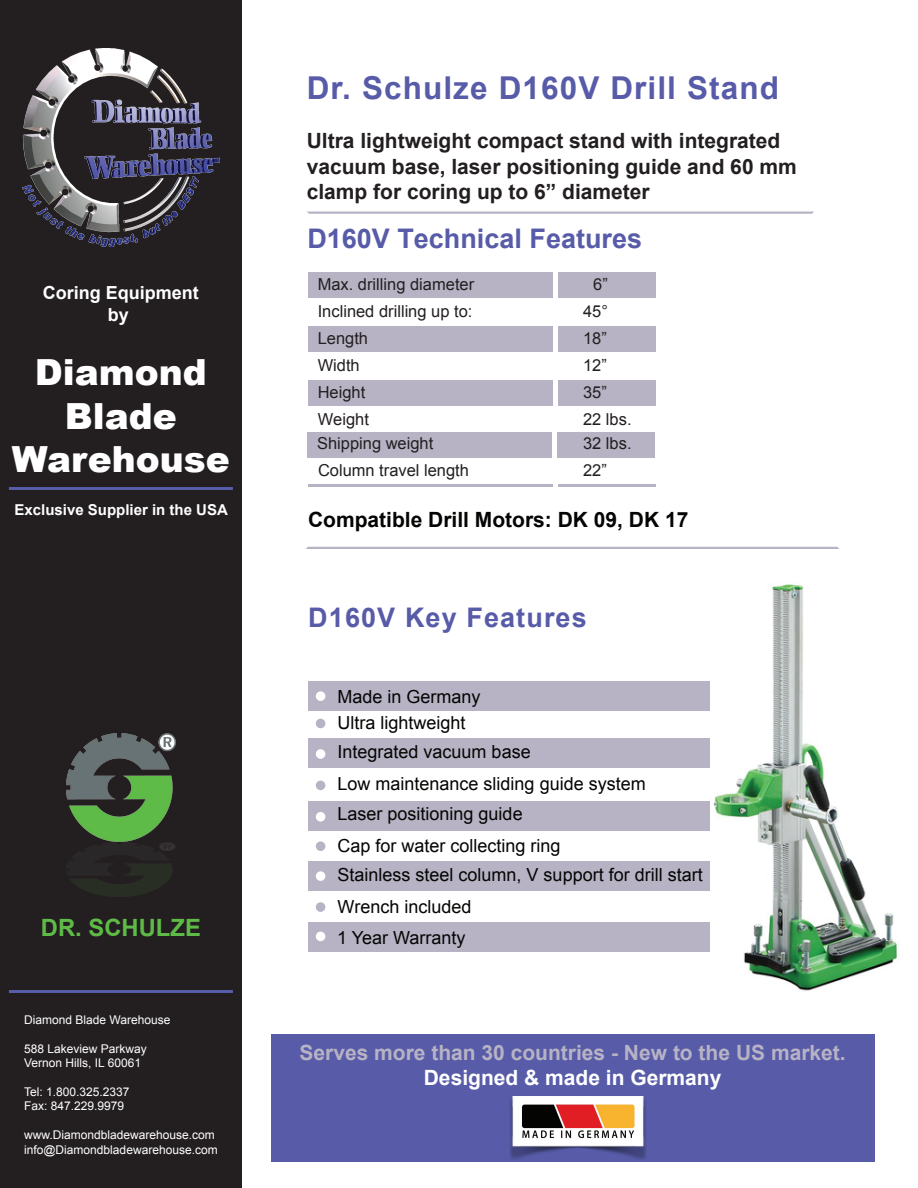
<style>
.page{position:relative;width:918px;height:1188px;background:#fff}
.page>*{position:absolute;margin:0;border:0;box-sizing:border-box;transform-origin:0 0}
.t1{font:900 36px/43.2px "Arial";color:#fff;text-align:center}
.t2{font:700 31.5px "Arial";letter-spacing:.035em;color:#575ba8}
.t3{font:700 27px "Arial";color:#575ba8}
.t4{font:700 27px "Arial";letter-spacing:.04em;color:#575ba8}
.t5{font:700 23.85px "Arial";color:#5fbb47}
.t6{font:700 21px/25.2px "Arial";color:#231f20}
.t7{font:700 21px "Arial";color:#b7b3c4}
.t8{font:700 21px "Arial";color:#040503}
.t9{font:700 21px "Arial";color:#fff}
.t10{font:18px/28.7px "Arial";color:#040503}
.t11{font:700 18px/21.6px "Arial";color:#fff;text-align:center}
.t12{font:18px "Arial";color:#050504}
.t13{font:16.5px "Arial";color:#231f20}
.t14{font:700 15px "Arial";color:#fff}
.t15{font:12px/14.4px "Arial";color:#fff}
</style>
<div class="page">
<img style="left:714px;top:584px;width:183px;height:407px">
<div style="left:308px;top:922px;width:402px;height:30px;background:#b7b3c4"></div>
<div style="left:316px;top:932px;width:9px;height:9px;background:#fff;border-radius:50%"></div>
<div style="left:271px;top:1034px;width:603px;height:127px;background:#575ba8"></div>
<div style="left:308px;top:681px;width:402px;height:30px;background:#b7b3c4"></div>
<div style="left:308px;top:738px;width:402px;height:30px;background:#b7b3c4"></div>
<div style="left:308px;top:801px;width:402px;height:30px;background:#b7b3c4"></div>
<div style="left:0;top:0;width:242px;height:1188px;background:#231f20"></div>
<img style="left:510px;top:1096px;width:136px;height:63px">
<hr style="left:9px;top:487px;width:224px;height:3px;background:#575ba8">
<img style="left:66px;top:734px;width:110px;height:162px">
<svg style="left:307px;top:212px;width:507px;height:2px"></svg>
<div style="left:308px;top:272px;width:245px;height:26px;background:#b7b3c4"></div>
<div style="left:558px;top:272px;width:98px;height:26px;background:#b7b3c4"></div>
<div style="left:308px;top:326px;width:245px;height:26px;background:#b7b3c4"></div>
<div style="left:558px;top:326px;width:98px;height:26px;background:#b7b3c4"></div>
<div style="left:308px;top:380px;width:245px;height:26px;background:#b7b3c4"></div>
<div style="left:558px;top:380px;width:98px;height:26px;background:#b7b3c4"></div>
<hr style="left:9px;top:990px;width:224px;height:3px;background:#575ba8">
<div style="left:316px;top:691px;width:9px;height:10px;background:#fff;border-radius:50%"></div>
<div style="left:316px;top:841px;width:9px;height:10px;background:#b7b3c4;border-radius:50%"></div>
<div style="left:316px;top:902px;width:9px;height:10px;background:#b7b3c4;border-radius:50%"></div>
<div style="left:308px;top:861px;width:402px;height:30px;background:#b7b3c4"></div>
<div style="left:316px;top:871px;width:9px;height:10px;background:#fff;border-radius:50%"></div>
<div style="left:316px;top:812px;width:9px;height:10px;background:#fff;border-radius:50%"></div>
<div style="left:316px;top:749px;width:9px;height:10px;background:#fff;border-radius:50%"></div>
<div style="left:316px;top:781px;width:9px;height:9px;background:#b7b3c4;border-radius:50%"></div>
<div style="left:316px;top:719px;width:9px;height:9px;background:#b7b3c4;border-radius:50%"></div>
<svg style="left:306px;top:547px;width:534px;height:2px"></svg>
<img style="left:22px;top:49px;width:197px;height:198px">
<div style="left:307px;top:432px;width:245px;height:26px;background:#b7b3c4"></div>
<div style="left:557px;top:432px;width:98px;height:26px;background:#b7b3c4"></div>
<hr style="left:308px;top:484px;width:245px;height:3px;background:#b7b3c4">
<hr style="left:558px;top:484px;width:98px;height:3px;background:#b7b3c4">
<p class="t11" style="left:43px;top:282px;width:158px">Coring Equipment by</p>
<h1 class="t1" style="left:12px;top:350px;width:220px">Diamond<br>Blade<br>Warehouse</h1>
<p class="t14" style="left:15px;top:501px;width:215px">Exclusive Supplier in the USA</p>
<h3 class="t5" style="left:41px;top:915px;width:162px">DR. SCHULZE</h3>
<p class="t15" style="left:24px;top:1013px;width:148px">Diamond Blade Warehouse</p>
<p class="t15" style="left:24px;top:1041px;width:124px">588 Lakeview Parkway<br>Vernon Hills, IL 60061</p>
<p class="t15" style="left:24px;top:1085px;width:107px">Tel: 1.800.325.2337<br>Fax: 847.229.9979</p>
<p class="t15" style="left:24px;top:1128px;width:195px">www.Diamondbladewarehouse.com info@Diamondbladewarehouse.com</p>
<h2 class="t2" style="left:307px;top:70px;width:474px">Dr. Schulze D160V Drill Stand</h2>
<p class="t6" style="left:307px;top:129px;width:492px">Ultra lightweight compact stand with integrated vacuum base, laser positioning guide and 60 mm clamp for coring up to 6” diameter</p>
<h3 class="t3" style="left:307px;top:223px;width:336px">D160V Technical Features</h3>
<p class="t13" style="left:318px;top:275px;width:158px">Max. drilling diameter</p>
<p class="t13" style="left:593px;top:275px;width:16px">6”</p>
<p class="t13" style="left:318px;top:302px;width:156px">Inclined drilling up to:</p>
<p class="t13" style="left:583px;top:302px;width:26px">45°</p>
<p class="t13" style="left:318px;top:329px;width:52px">Length</p>
<p class="t13" style="left:583px;top:329px;width:25px">18”</p>
<p class="t13" style="left:318px;top:356px;width:44px">Width</p>
<p class="t13" style="left:583px;top:356px;width:25px">12”</p>
<p class="t13" style="left:318px;top:383px;width:49px">Height</p>
<p class="t13" style="left:583px;top:383px;width:25px">35”</p>
<p class="t13" style="left:318px;top:410px;width:53px">Weight</p>
<p class="t13" style="left:583px;top:410px;width:50px">22 lbs.</p>
<p class="t13" style="left:317px;top:435px;width:118px">Shipping weight</p>
<p class="t13" style="left:583px;top:435px;width:50px">32 lbs.</p>
<p class="t13" style="left:318px;top:461px;width:153px">Column travel length</p>
<p class="t13" style="left:583px;top:461px;width:25px">22”</p>
<p class="t8" style="left:308px;top:508px;width:382px">Compatible Drill Motors: DK 09, DK 17</p>
<h3 class="t4" style="left:308px;top:603px;width:280px">D160V Key Features</h3>
<p class="t10" style="left:338px;top:682px;width:145px">Made in Germany</p>
<p class="t10" style="left:338px;top:708px;width:195px">Ultra lightweight<br>Integrated vacuum base</p>
<p class="t10" style="left:338px;top:768px;width:310px;line-height:30.5px">Low maintenance sliding guide system<br>Laser positioning guide</p>
<p class="t10" style="left:338px;top:832px;width:367px">Cap for water collecting ring<br>Stainless steel column, V support for drill start</p>
<p class="t10" style="left:338px;top:893px;width:136px">Wrench included</p>
<p class="t12" style="left:337px;top:928px;width:130px">1 Year Warranty</p>
<p class="t7" style="left:300px;top:1041px;width:548px">Serves more than 30 countries - New to the US market.</p>
<p class="t9" style="left:424px;top:1066px;width:299px">Designed &amp; made in Germany</p>
</div>
